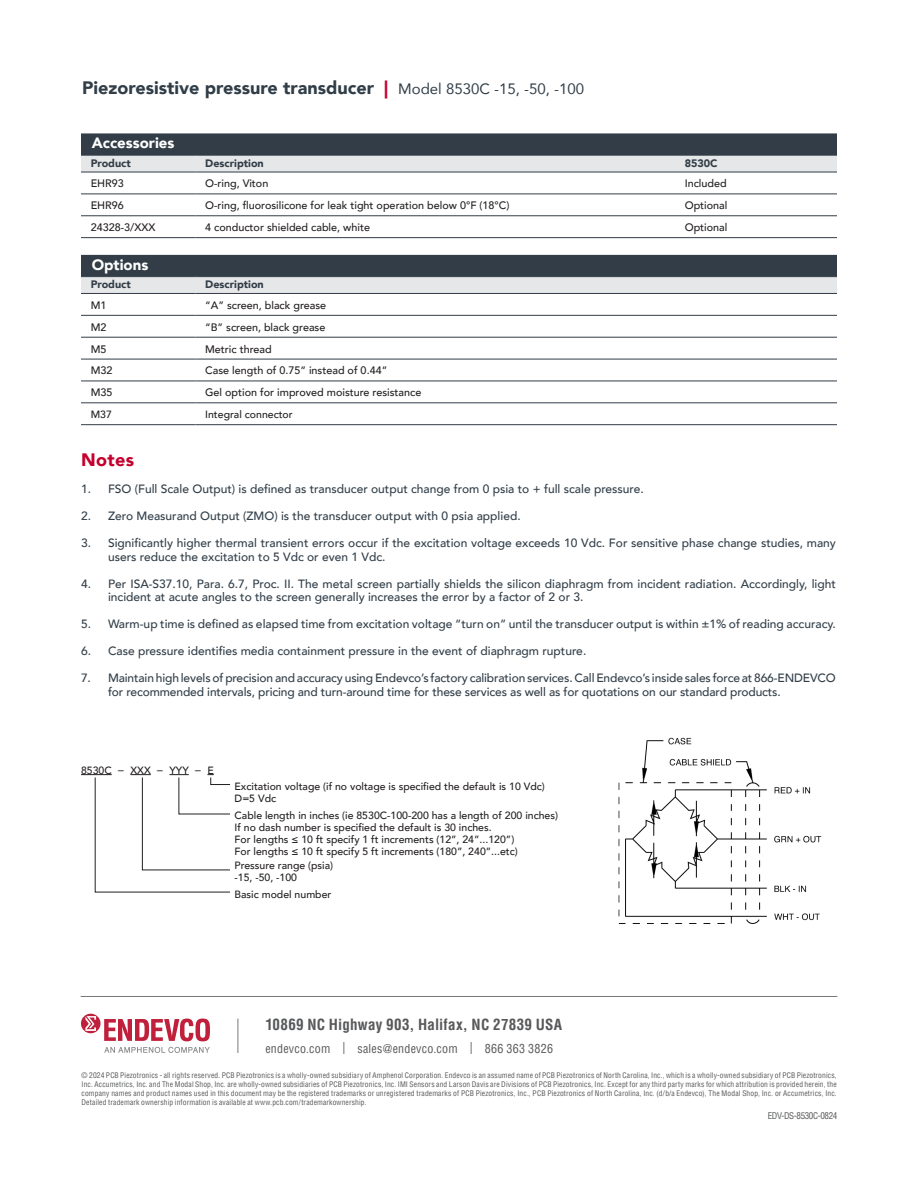
<style>
.page{position:relative;width:918px;height:1188px;background:#fff}
.page>*{position:absolute;margin:0;border:0;box-sizing:border-box;transform-origin:0 0}
.DS_Title{font:900 18px "Avenir";color:#313e48}
.Body_copy{font:900 18px "Avenir";letter-spacing:.02em;color:#c5002e}
.Contact_Info{font:700 condensed 15px "Helvetica LT Pro";letter-spacing:.015em;color:#57585a}
.TABLE-header{font:900 15px "Avenir";color:#fff}
.t1{font:500 12px/13.5px "Avenir";color:#313e48}
.Contact_Info-2{font:condensed 12px "Helvetica LT Pro";letter-spacing:.02em;color:#57585a}
.TABLE-specs{font:500 10.8px "Avenir";color:#231f20}
.TABLE-specs-2{font:900 10.8px "Avenir";color:#323d47}
.TABLE-specs-3{font:500 10.5px/12px "Avenir";color:#231f20}
.Legal_Text{font:condensed 9px "Helvetica LT Pro";letter-spacing:-.04em;color:#57585a}
.Legal_Text-2{font:condensed 7.5px/9px "Helvetica LT Pro";letter-spacing:.02em;color:#57585a;text-align:justify}
.s1{color:#c5002e}
.s2{font-weight:400;font-size:15px}
</style>
<div class="page">
<svg style="left:81px;top:133px;width:756px;height:39px;background:#7d848b"></svg>
<svg style="left:81px;top:193px;width:756px;height:24px"></svg>
<hr style="left:81px;top:155px;width:114px;height:1px;background:#323d47">
<hr style="left:195px;top:155px;width:480px;height:1px;background:#323d47">
<hr style="left:675px;top:155px;width:162px;height:1px;background:#323d47">
<hr style="left:81px;top:172px;width:114px;height:1px;background:#323d47">
<hr style="left:195px;top:172px;width:480px;height:1px;background:#323d47">
<hr style="left:675px;top:172px;width:162px;height:1px;background:#323d47">
<hr style="left:81px;top:194px;width:114px;height:1px;background:#323d47">
<hr style="left:195px;top:194px;width:480px;height:1px;background:#323d47">
<hr style="left:675px;top:194px;width:162px;height:1px;background:#323d47">
<hr style="left:81px;top:215px;width:114px;height:1px;background:#323d47">
<hr style="left:195px;top:215px;width:480px;height:1px;background:#323d47">
<hr style="left:675px;top:215px;width:162px;height:1px;background:#323d47">
<hr style="left:81px;top:237px;width:114px;height:1px;background:#323d47">
<hr style="left:195px;top:237px;width:480px;height:1px;background:#323d47">
<hr style="left:675px;top:237px;width:162px;height:1px;background:#323d47">
<img style="left:618px;top:737px;width:204px;height:187px">
<hr style="left:81px;top:774px;width:31px;height:1px;background:#231f20">
<svg style="left:95px;top:774px;width:135px;height:118px"></svg>
<hr style="left:81px;top:996px;width:756px;height:1px;background:#76787b">
<hr style="left:238px;top:1019px;width:1px;height:34px;background:#76787b">
<svg style="left:104px;top:1047px;width:106px;height:6px"></svg>
<svg style="left:81px;top:1014px;width:129px;height:27px"></svg>
<svg style="left:81px;top:255px;width:756px;height:38px;background:#7f858c"></svg>
<svg style="left:81px;top:314px;width:756px;height:90px"></svg>
<hr style="left:81px;top:276px;width:114px;height:1px;background:#323d47">
<hr style="left:195px;top:276px;width:480px;height:1px;background:#323d47">
<hr style="left:675px;top:276px;width:162px;height:1px;background:#323d47">
<hr style="left:81px;top:293px;width:114px;height:1px;background:#323d47">
<hr style="left:195px;top:293px;width:480px;height:1px;background:#323d47">
<hr style="left:675px;top:293px;width:162px;height:1px;background:#323d47">
<hr style="left:81px;top:315px;width:114px;height:1px;background:#323d47">
<hr style="left:195px;top:315px;width:480px;height:1px;background:#323d47">
<hr style="left:675px;top:315px;width:162px;height:1px;background:#323d47">
<hr style="left:81px;top:337px;width:114px;height:1px;background:#323d47">
<hr style="left:195px;top:337px;width:480px;height:1px;background:#323d47">
<hr style="left:675px;top:337px;width:162px;height:1px;background:#323d47">
<hr style="left:81px;top:359px;width:114px;height:1px;background:#323d47">
<hr style="left:195px;top:359px;width:480px;height:1px;background:#323d47">
<hr style="left:675px;top:359px;width:162px;height:1px;background:#323d47">
<hr style="left:81px;top:381px;width:114px;height:1px;background:#323d47">
<hr style="left:195px;top:381px;width:480px;height:1px;background:#323d47">
<hr style="left:675px;top:381px;width:162px;height:1px;background:#323d47">
<hr style="left:81px;top:402px;width:114px;height:1px;background:#323d47">
<hr style="left:195px;top:402px;width:480px;height:1px;background:#323d47">
<hr style="left:675px;top:402px;width:162px;height:1px;background:#323d47">
<hr style="left:81px;top:424px;width:114px;height:1px;background:#323d47">
<hr style="left:195px;top:424px;width:480px;height:1px;background:#323d47">
<hr style="left:675px;top:424px;width:162px;height:1px;background:#323d47">
<p class="DS_Title" style="left:82px;top:73px;width:504px">Piezoresistive pressure transducer <span class="s1">|</span> <span class="s2">Model 8530C -15, -50, -100</span></p>
<p class="TABLE-header" style="left:92px;top:130px;width:84px">Accessories</p>
<p class="TABLE-specs-2" style="left:91px;top:154px;width:42px">Product</p>
<p class="TABLE-specs-2" style="left:205px;top:154px;width:60px">Description</p>
<p class="TABLE-specs-2" style="left:685px;top:154px;width:34px">8530C</p>
<p class="TABLE-specs" style="left:91px;top:174px;width:35px">EHR93</p>
<p class="TABLE-specs" style="left:205px;top:174px;width:65px">O-ring, Viton</p>
<p class="TABLE-specs" style="left:685px;top:174px;width:44px">Included</p>
<p class="TABLE-specs" style="left:91px;top:196px;width:35px">EHR96</p>
<p class="TABLE-specs" style="left:205px;top:196px;width:306px">O-ring, fluorosilicone for leak tight operation below 0°F (18°C)</p>
<p class="TABLE-specs" style="left:685px;top:196px;width:44px">Optional</p>
<p class="TABLE-specs" style="left:91px;top:218px;width:66px">24328-3/XXX</p>
<p class="TABLE-specs" style="left:205px;top:218px;width:166px">4 conductor shielded cable, white</p>
<p class="TABLE-specs" style="left:685px;top:218px;width:44px">Optional</p>
<p class="TABLE-header" style="left:92px;top:252px;width:58px">Options</p>
<p class="TABLE-specs-2" style="left:91px;top:275px;width:42px">Product</p>
<p class="TABLE-specs-2" style="left:205px;top:275px;width:60px">Description</p>
<p class="TABLE-specs" style="left:91px;top:296px;width:17px">M1</p>
<p class="TABLE-specs" style="left:205px;top:296px;width:123px">“A” screen, black grease</p>
<p class="TABLE-specs" style="left:91px;top:318px;width:17px">M2</p>
<p class="TABLE-specs" style="left:205px;top:318px;width:122px">“B” screen, black grease</p>
<p class="TABLE-specs" style="left:91px;top:340px;width:17px">M5</p>
<p class="TABLE-specs" style="left:205px;top:340px;width:68px">Metric thread</p>
<p class="TABLE-specs" style="left:91px;top:361px;width:23px">M32</p>
<p class="TABLE-specs" style="left:205px;top:361px;width:184px">Case length of 0.75” instead of 0.44”</p>
<p class="TABLE-specs" style="left:91px;top:383px;width:23px">M35</p>
<p class="TABLE-specs" style="left:205px;top:383px;width:218px">Gel option for improved moisture resistance</p>
<p class="TABLE-specs-3" style="left:91px;top:408px;width:23px">M37</p>
<p class="TABLE-specs-3" style="left:205px;top:408px;width:89px">Integral connector</p>
<p class="Body_copy" style="left:81px;top:445px;width:55px">Notes</p>
<p class="t1" style="left:81px;top:482px;width:564px">1. FSO (Full Scale Output) is defined as transducer output change from 0 psia to + full scale pressure.</p>
<p class="t1" style="left:81px;top:509px;width:441px">2. Zero Measurand Output (ZMO) is the transducer output with 0 psia applied.</p>
<p class="t1" style="left:108px;top:536px;width:729px;text-indent:-27px">3. Significantly higher thermal transient errors occur if the excitation voltage exceeds 10 Vdc. For sensitive phase change studies, many users reduce the excitation to 5 Vdc or even 1 Vdc.</p>
<p class="t1" style="left:108px;top:576px;width:729px;text-indent:-27px">4. Per ISA-S37.10, Para. 6.7, Proc. II. The metal screen partially shields the silicon diaphragm from incident radiation. Accordingly, light incident at acute angles to the screen generally increases the error by a factor of 2 or 3.</p>
<p class="t1" style="left:81px;top:617px;width:756px">5. Warm-up time is defined as elapsed time from excitation voltage “turn on” until the transducer output is within ±1% of reading accuracy.</p>
<p class="t1" style="left:81px;top:644px;width:507px">6. Case pressure identifies media containment pressure in the event of diaphragm rupture.</p>
<p class="t1" style="left:108px;top:671px;width:729px;text-indent:-27px">7. Maintain high levels of precision and accuracy using Endevco’s factory calibration services. Call Endevco’s inside sales force at 866-ENDEVCO for recommended intervals, pricing and turn-around time for these services as well as for quotations on our standard products.</p>
<p class="TABLE-specs-3" style="left:81px;top:764px;width:134px">8530C − XXX − YYY − E</p>
<p class="TABLE-specs-3" style="left:235px;top:779px;width:312px">Excitation voltage (if no voltage is specified the default is 10 Vdc)</p>
<p class="TABLE-specs-3" style="left:235px;top:791px;width:43px">D=5 Vdc</p>
<p class="TABLE-specs-3" style="left:235px;top:808px;width:325px">Cable length in inches (ie 8530C-100-200 has a length of 200 inches)<br>If no dash number is specified the default is 30 inches.</p>
<p class="TABLE-specs-3" style="left:235px;top:832px;width:281px">For lengths ≤ 10 ft specify 1 ft increments (12”, 24”...120”)</p>
<p class="TABLE-specs-3" style="left:235px;top:844px;width:285px">For lengths ≤ 10 ft specify 5 ft increments (180”, 240”...etc)</p>
<p class="TABLE-specs-3" style="left:235px;top:859px;width:100px">Pressure range (psia)</p>
<p class="TABLE-specs-3" style="left:235px;top:871px;width:64px">-15, -50, -100</p>
<p class="TABLE-specs-3" style="left:235px;top:888px;width:98px">Basic model number</p>
<p class="Contact_Info" style="left:265px;top:1014px;width:298px">10869 NC Highway 903, Halifax, NC 27839 USA</p>
<p class="Contact_Info-2" style="left:265px;top:1041px;width:289px">endevco.com | sales@endevco.com | 866 363 3826</p>
<p class="Legal_Text-2" style="left:82px;top:1071px;width:757px">© 2024 PCB Piezotronics - all rights reserved. PCB Piezotronics is a wholly-owned subsidiary of Amphenol Corporation. Endevco is an assumed name of PCB Piezotronics of North Carolina, Inc., which is a wholly-owned subsidiary of PCB Piezotronics, Inc. Accumetrics, Inc. and The Modal Shop, Inc. are wholly-owned subsidiaries of PCB Piezotronics, Inc. IMI Sensors and Larson Davis are Divisions of PCB Piezotronics, Inc. Except for any third party marks for which attribution is provided herein, the company names and product names used in this document may be the registered trademarks or unregistered trademarks of PCB Piezotronics, Inc., PCB Piezotronics of North Carolina, Inc. (d/b/a Endevco), The Modal Shop, Inc. or Accumetrics, Inc.<br>Detailed trademark ownership information is available at www.pcb.com/trademarkownership.</p>
<p class="Legal_Text" style="left:768px;top:1110px;width:71px">EDV-DS-8530C-0824</p>
</div>
